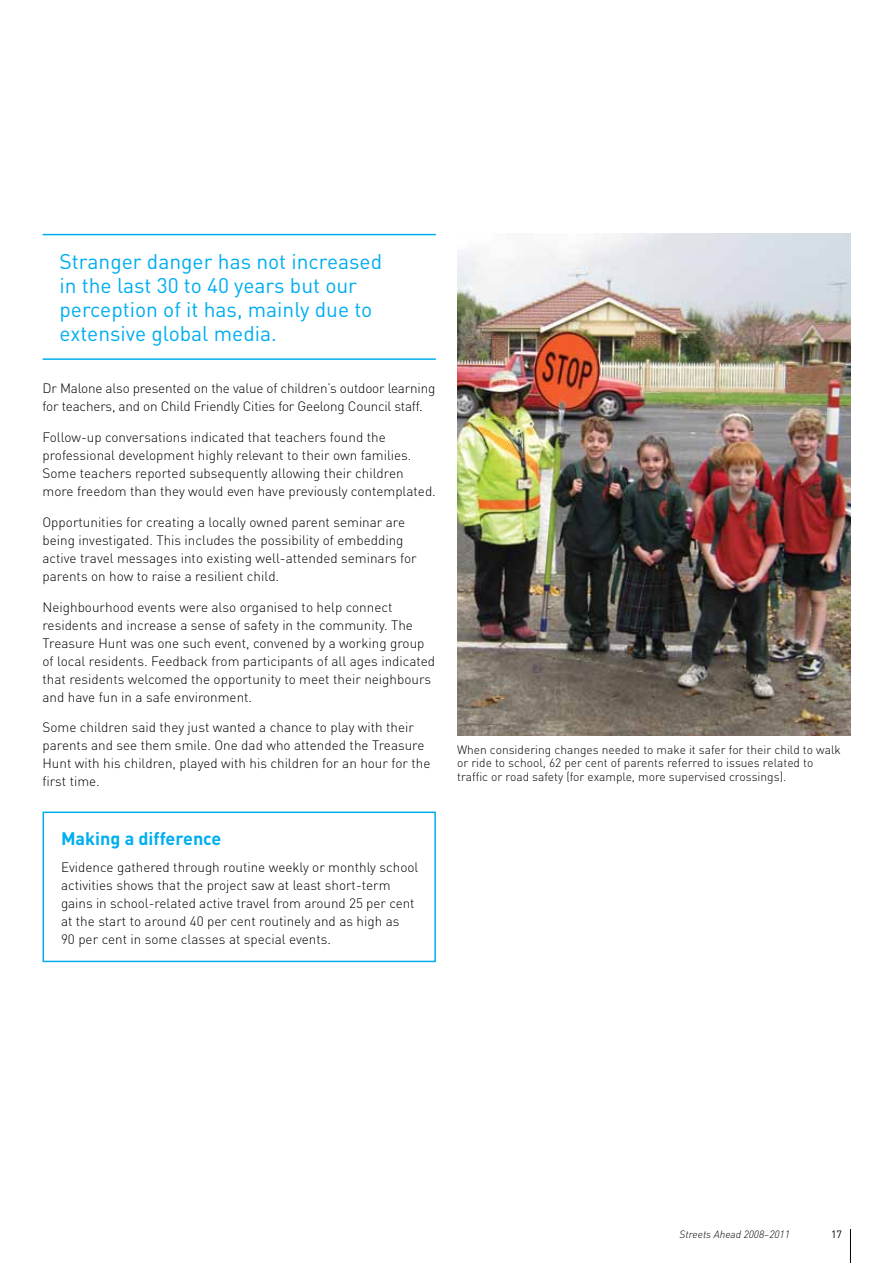
<style>
.page{position:relative;width:893px;height:1263px;background:#fff}
.page>*{position:absolute;margin:0;border:0;box-sizing:border-box;transform-origin:0 0}
.t1{font:21px/24px "DIN";color:#00aeef}
.t2{font:700 18px "DIN";color:#00aeef}
.t3{font:300 13.5px/18px "DIN";color:#000}
.t4{font:300 12px/13.5px "DIN";color:#000}
.t5{font:italic 300 10.5px "DIN";color:#000}
.t6{font:10.5px "DIN";color:#000}
</style>
<div class="page">
<hr style="left:850px;top:1229px;width:1px;height:34px;background:#000">
<div style="left:43px;top:811px;width:393px;height:151px;border:2px solid #00aeef"></div>
<img style="left:457px;top:234px;width:393px;height:502px">
<hr style="left:43px;top:234px;width:393px;height:1px;background:#00aeef">
<hr style="left:43px;top:358px;width:393px;height:2px;background:#00aeef">
<h1 class="t1" style="left:60px;top:249px;width:324px">Stranger danger has not increased in the last 30 to 40 years but our perception of it has, mainly due to extensive global media.</h1>
<p class="t3" style="left:43px;top:379px;width:394px">Dr Malone also presented on the value of children’s outdoor learning for teachers, and on Child Friendly Cities for Geelong Council staff.</p>
<p class="t3" style="left:43px;top:428px;width:395px">Follow-up conversations indicated that teachers found the professional development highly relevant to their own families.<br>Some teachers reported subsequently allowing their children more freedom than they would even have previously contemplated.</p>
<p class="t3" style="left:43px;top:513px;width:376px">Opportunities for creating a locally owned parent seminar are being investigated. This includes the possibility of embedding active travel messages into existing well-attended seminars for parents on how to raise a resilient child.</p>
<p class="t3" style="left:43px;top:598px;width:394px">Neighbourhood events were also organised to help connect residents and increase a sense of safety in the community. The Treasure Hunt was one such event, convened by a working group of local residents. Feedback from participants of all ages indicated that residents welcomed the opportunity to meet their neighbours and have fun in a safe environment.</p>
<p class="t3" style="left:43px;top:718px;width:389px">Some children said they just wanted a chance to play with their parents and see them smile. One dad who attended the Treasure Hunt with his children, played with his children for an hour for the first time.</p>
<h2 class="t2" style="left:61px;top:827px;width:162px">Making a difference</h2>
<p class="t3" style="left:61px;top:857px;width:359px">Evidence gathered through routine weekly or monthly school activities shows that the project saw at least short-term gains in school-related active travel from around 25 per cent at the start to around 40 per cent routinely and as high as<br>90 per cent in some classes at special events.</p>
<p class="t4" style="left:457px;top:743px;width:385px">When considering changes needed to make it safer for their child to walk or ride to school, 62 per cent of parents referred to issues related to traffic or road safety (for example, more supervised crossings).</p>
<p class="t5" style="left:680px;top:1227px;width:112px">Streets Ahead 2008–2011</p>
<p class="t6" style="left:831px;top:1227px;width:12px">17</p>
</div>
